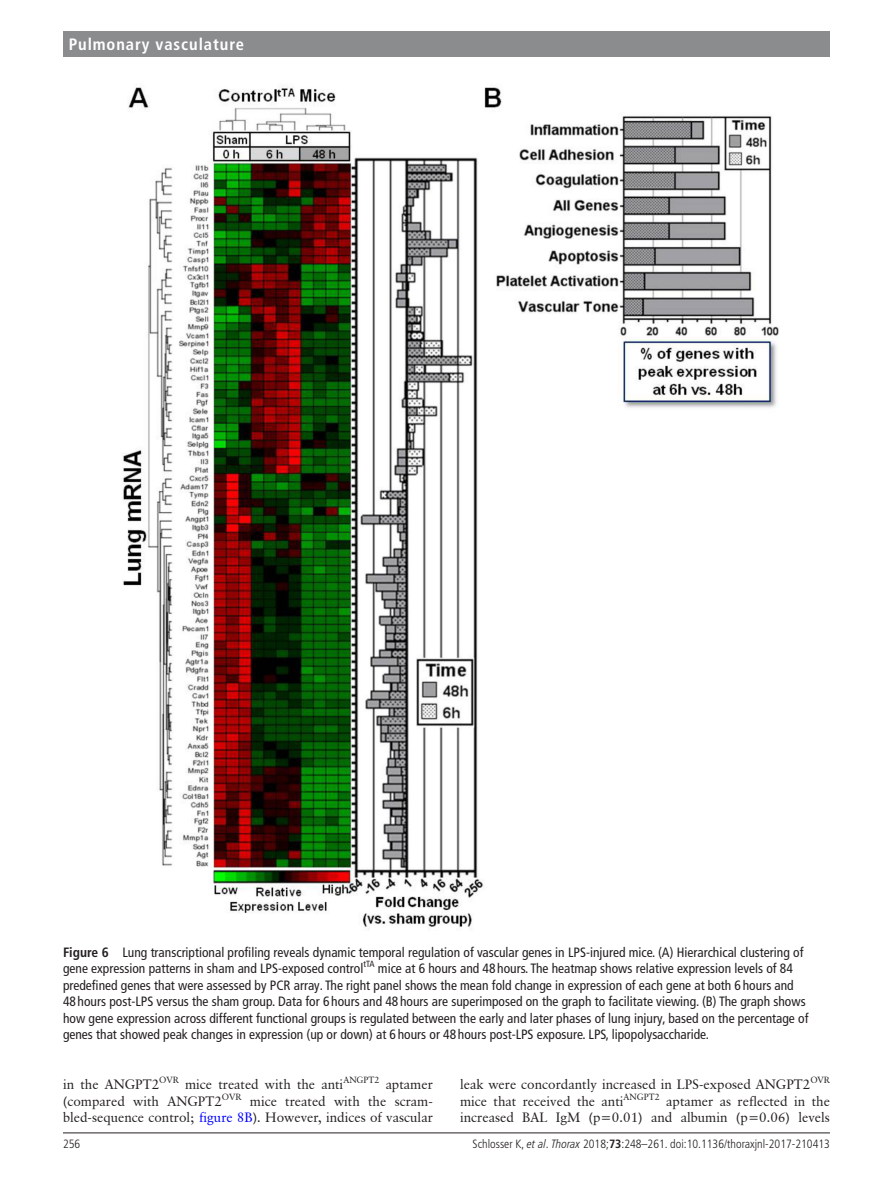
<style>
.page{position:relative;width:893px;height:1191px;background:#fff}
.page>*{position:absolute;margin:0;border:0;box-sizing:border-box;transform-origin:0 0}
.t1{font:700 condensed 16.5px "Frutiger LT Pro";letter-spacing:.055em;color:#fff}
.t2{font:condensed 13.5px/16.5px "Frutiger LT Pro";color:#231f20}
.t3{font:13.5px/16.5px "Classical Garamond BT";color:#231f20;text-align:right}
.t4{font:300 condensed 12px "Frutiger LT Pro";color:#231f20}
.t5{font:9px "Classical Garamond BT";color:#231f20}
.s1{font-weight:700}
.s2{color:#00f}
.s3{font-style:italic}
</style>
<div class="page">
<hr style="left:63px;top:1132px;width:767px;height:1px;background:#231f20">
<div style="left:63px;top:31px;width:767px;height:25px;background:#8a8c8e"></div>
<img style="left:122px;top:87px;width:657px;height:840px">
<p class="t1" style="left:69px;top:34px;width:177px">Pulmonary vasculature</p>
<p class="t2" style="left:63px;top:944px;width:747px"><span class="s1">Figure 6</span> Lung transcriptional profiling reveals dynamic temporal regulation of vascular genes in LPS-injured mice. (A) Hierarchical clustering of gene expression patterns in sham and LPS-exposed control<sup>tTA</sup> mice at 6 hours and 48 hours. The heatmap shows relative expression levels of 84 predefined genes that were assessed by PCR array. The right panel shows the mean fold change in expression of each gene at both 6 hours and 48 hours post-LPS versus the sham group. Data for 6 hours and 48 hours are superimposed on the graph to facilitate viewing. (B) The graph shows how gene expression across different functional groups is regulated between the early and later phases of lung injury, based on the percentage of genes that showed peak changes in expression (up or down) at 6 hours or 48 hours post-LPS exposure. LPS, lipopolysaccharide.</p>
<p class="t3" style="left:63px;top:1076px;width:371px;text-align:left">in the ANGPT2<sup>OVR</sup> mice treated with the anti<sup>ANGPT2</sup> aptamer (compared with ANGPT2<sup>OVR</sup></p>
<p class="t3" style="left:63px;top:1092px;width:371px">mice treated with the scram-<br>bled-sequence control; <span class="s2">figure 8B</span>). However, indices of vascular</p>
<p class="t3" style="left:460px;top:1076px;width:352px">leak were concordantly increased in LPS-exposed ANGPT2</p>
<p class="t5" style="left:810px;top:1074px;width:21px">OVR</p>
<p class="t3" style="left:460px;top:1092px;width:201px">mice that received the anti<sup>ANGPT2</sup></p>
<p class="t3" style="left:460px;top:1092px;width:371px">aptamer as reflected in the<br>increased BAL IgM (p=0.01) and albumin (p=0.06) levels</p>
<p class="t4" style="left:63px;top:1136px;width:19px">256</p>
<p class="t4" style="left:473px;top:1136px;width:359px">Schlosser K, <span class="s3">et al</span>. <span class="s3">Thorax</span> 2018;<span class="s1">73</span>:248–261. doi:10.1136/thoraxjnl-2017-210413</p>
</div>
